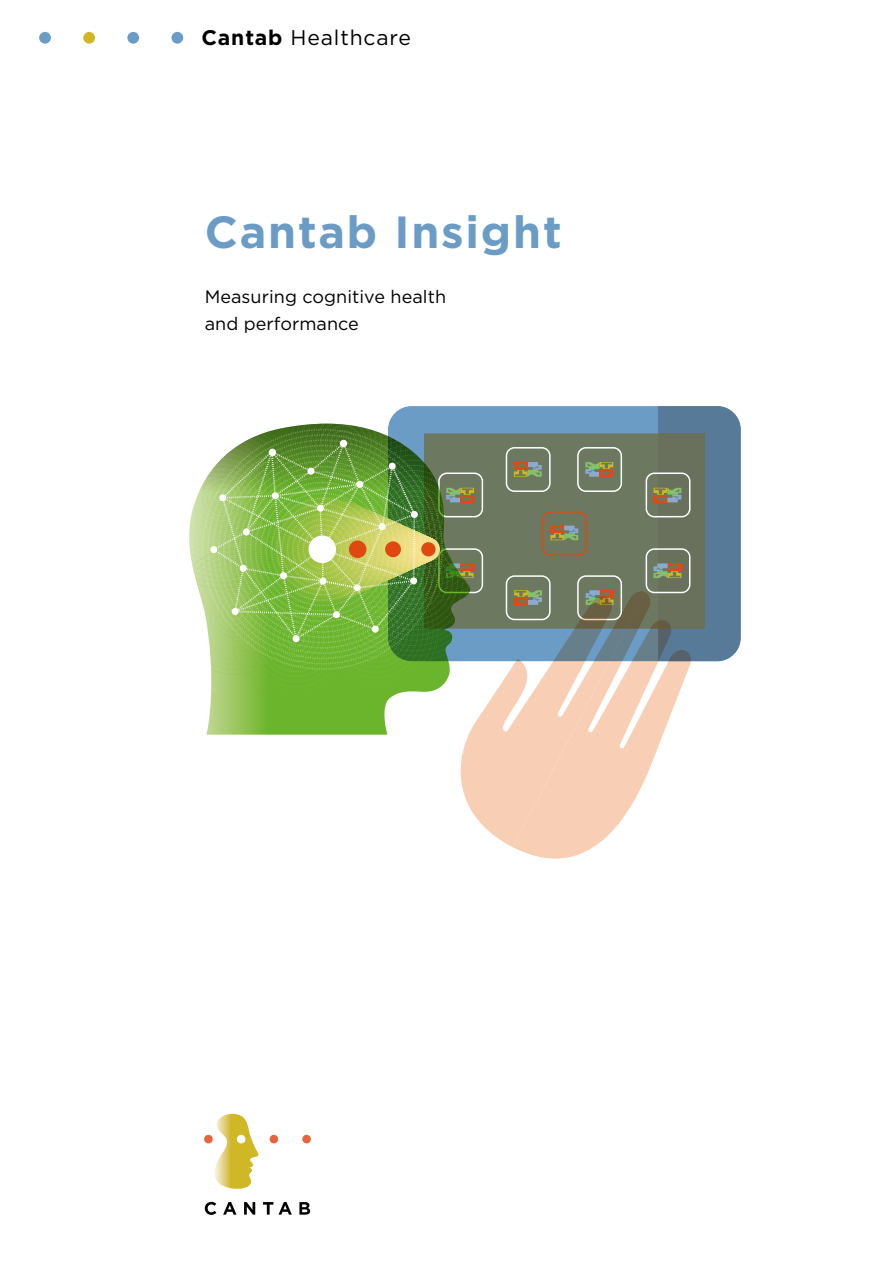
<style>
.page{position:relative;width:893px;height:1263px;background:#fff}
.page>*{position:absolute;margin:0;border:0;box-sizing:border-box;transform-origin:0 0}
.t1{font:700 45px "Gotham";letter-spacing:.04em;color:#6a9cc6}
.t2{font:21.15px "Gotham";letter-spacing:.04em;color:#000}
.t3{font:18px/27px "Gotham";letter-spacing:.005em;color:#000}
.s1{font-weight:700}
</style>
<div class="page">
<div style="left:39px;top:32px;width:12px;height:12px;background:#6a9cc6;border-radius:50%"></div>
<div style="left:83px;top:32px;width:12px;height:12px;background:#cfb725;border-radius:50%"></div>
<div style="left:127px;top:32px;width:12px;height:12px;background:#6a9cc6;border-radius:50%"></div>
<div style="left:171px;top:32px;width:12px;height:12px;background:#6a9cc6;border-radius:50%"></div>
<svg style="left:205px;top:1202px;width:105px;height:13px"></svg>
<svg style="left:204px;top:1114px;width:54px;height:75px"></svg>
<div style="left:270px;top:1135px;width:8px;height:8px;background:#e6653d;border-radius:50%"></div>
<div style="left:302px;top:1135px;width:9px;height:8px;background:#e6653d;border-radius:50%"></div>
<div style="left:388px;top:406px;width:353px;height:255px;background:#6a9cc6;border-radius:24px"></div>
<div style="left:474px;top:433px;width:179px;height:159px;background:#6c785f"></div>
<div style="left:542px;top:511px;width:45px;height:45px;border:2px solid #e04913;border-radius:8px"></div>
<div style="left:646px;top:472px;width:44px;height:45px;border:2px solid #fff;border-radius:8px"></div>
<div style="left:646px;top:548px;width:44px;height:45px;border:2px solid #fff;border-radius:8px"></div>
<div style="left:438px;top:472px;width:45px;height:45px;border:2px solid #fff;border-radius:8px"></div>
<div style="left:577px;top:575px;width:45px;height:45px;border:2px solid #fff;border-radius:8px"></div>
<div style="left:577px;top:447px;width:45px;height:45px;border:2px solid #fff;border-radius:8px"></div>
<div style="left:506px;top:575px;width:45px;height:45px;border:2px solid #fff;border-radius:8px"></div>
<div style="left:506px;top:447px;width:45px;height:45px;border:2px solid #fff;border-radius:8px"></div>
<div style="left:438px;top:548px;width:45px;height:45px;border:2px solid #fff;border-radius:8px"></div>
<svg style="left:585px;top:462px;width:28px;height:15px"></svg>
<svg style="left:514px;top:590px;width:28px;height:1px"></svg>
<svg style="left:514px;top:462px;width:28px;height:15px"></svg>
<svg style="left:550px;top:526px;width:28px;height:14px"></svg>
<svg style="left:653px;top:406px;width:88px;height:255px;background:#677c83"></svg>
<div style="left:600px;top:590px;width:14px;height:8px;background:#e04913"></div>
<svg style="left:586px;top:590px;width:14px;height:1px"></svg>
<svg style="left:460px;top:591px;width:186px;height:256px;fill:#f8ceb4"></svg>
<svg style="left:513px;top:592px;width:178px;height:267px;fill:#f8ceb4"></svg>
<svg style="left:206px;top:675px;width:265px;height:60px"></svg>
<svg style="left:189px;top:424px;width:285px;height:251px;background:#85ae5c"></svg>
<div style="left:421px;top:542px;width:14px;height:14px;background:#e04812;border-radius:50%"></div>
<div style="left:385px;top:541px;width:16px;height:16px;background:#e04812;border-radius:50%"></div>
<div style="left:349px;top:540px;width:17px;height:18px;background:#e04812;border-radius:50%"></div>
<div style="left:308px;top:535px;width:28px;height:28px;background:#fff;border-radius:50%"></div>
<div style="left:307px;top:468px;width:7px;height:7px;background:#fff;border-radius:50%"></div>
<div style="left:269px;top:449px;width:7px;height:7px;background:#fff;border-radius:50%"></div>
<div style="left:340px;top:440px;width:7px;height:7px;background:#fff;border-radius:50%"></div>
<div style="left:356px;top:481px;width:7px;height:7px;background:#fff;border-radius:50%"></div>
<div style="left:389px;top:463px;width:7px;height:7px;background:#fff;border-radius:50%"></div>
<div style="left:379px;top:523px;width:7px;height:7px;background:#fff;border-radius:50%"></div>
<div style="left:411px;top:511px;width:7px;height:7px;background:#fff;border-radius:50%"></div>
<div style="left:317px;top:505px;width:7px;height:7px;background:#fff;border-radius:50%"></div>
<div style="left:272px;top:492px;width:7px;height:7px;background:#fff;border-radius:50%"></div>
<div style="left:210px;top:546px;width:7px;height:7px;background:#fff;border-radius:50%"></div>
<div style="left:243px;top:528px;width:7px;height:7px;background:#fff;border-radius:50%"></div>
<div style="left:219px;top:494px;width:7px;height:7px;background:#fff;border-radius:50%"></div>
<div style="left:232px;top:608px;width:7px;height:7px;background:#fff;border-radius:50%"></div>
<div style="left:240px;top:565px;width:7px;height:7px;background:#fff;border-radius:50%"></div>
<div style="left:293px;top:635px;width:7px;height:7px;background:#fff;border-radius:50%"></div>
<div style="left:319px;top:578px;width:7px;height:7px;background:#fff;border-radius:50%"></div>
<div style="left:354px;top:584px;width:7px;height:7px;background:#fff;border-radius:50%"></div>
<div style="left:410px;top:577px;width:7px;height:7px;background:#fff;border-radius:50%"></div>
<div style="left:372px;top:626px;width:7px;height:7px;background:#fff;border-radius:50%"></div>
<div style="left:280px;top:572px;width:7px;height:7px;background:#fff;border-radius:50%"></div>
<div style="left:333px;top:611px;width:7px;height:7px;background:#fff;border-radius:50%"></div>
<p class="t2" style="left:201px;top:26px;width:211px"><span class="s1">Cantab</span> Healthcare</p>
<h1 class="t1" style="left:205px;top:206px;width:358px">Cantab Insight</h1>
<p class="t3" style="left:205px;top:283px;width:243px">Measuring cognitive health and performance</p>
</div>
